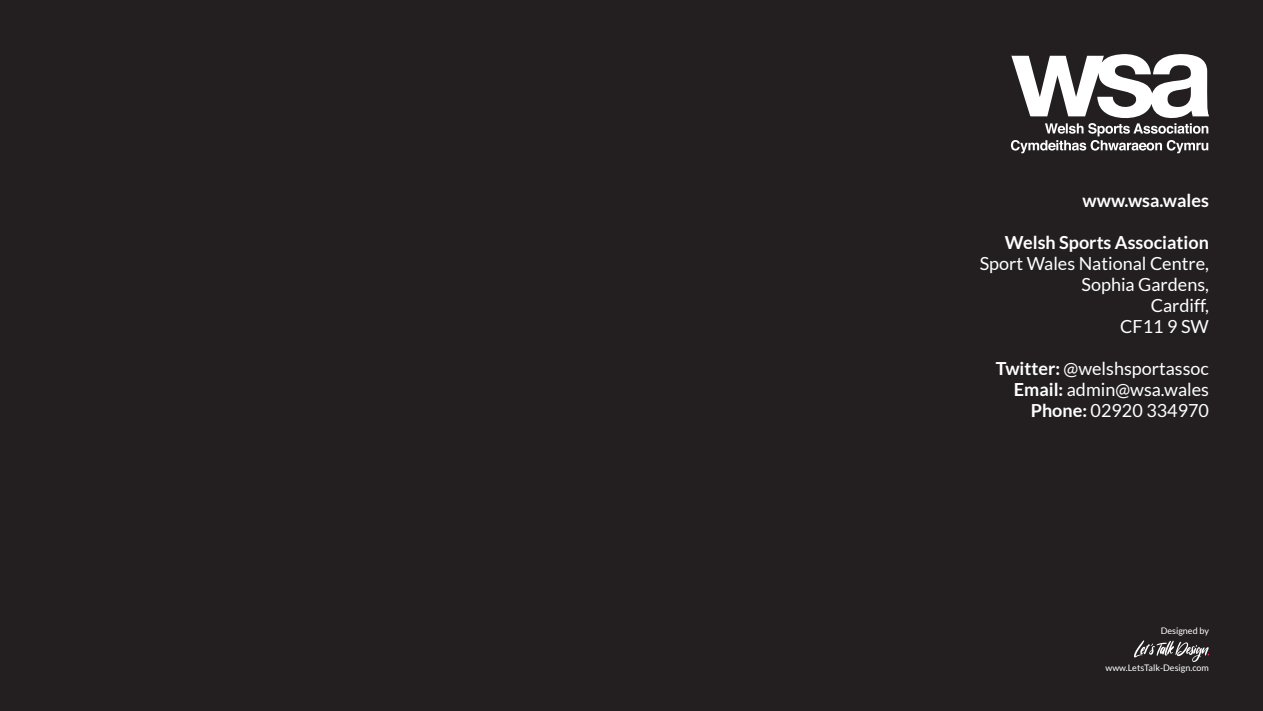
<style>
.page{position:relative;width:1263px;height:711px;background:#fff}
.page>*{position:absolute;margin:0;border:0;box-sizing:border-box;transform-origin:0 0}
.t1{font:18px/21px "Lato";color:#fff;text-align:right}
.t2{font:700 18px "Lato";color:#fff}
.t3{font:9px "Lato";color:#fff}
.s1{font-weight:700}
</style>
<div class="page">
<div style="left:0;top:0;width:1263px;height:710px;background:#231f20"></div>
<svg style="left:1010px;top:54px;width:199px;height:99px"></svg>
<svg style="left:1134px;top:640px;width:75px;height:21px"></svg>
<p class="t2" style="left:1082px;top:190px;width:128px">www.wsa.wales</p>
<p class="t2" style="left:1005px;top:232px;width:206px">Welsh Sports Association</p>
<p class="t1" style="left:980px;top:253px;width:231px">Sport Wales National Centre,<br>Sophia Gardens,<br>Cardiff,<br>CF11 9 SW</p>
<p class="t1" style="left:996px;top:358px;width:215px"><span class="s1">Twitter:</span> @welshsportassoc<br><span class="s1">Email:</span> admin@wsa.wales<br><span class="s1">Phone:</span> 02920 334970</p>
<p class="t3" style="left:1161px;top:625px;width:50px">Designed by</p>
<p class="t3" style="left:1105px;top:662px;width:105px">www.LetsTalk-Design.com</p>
</div>
